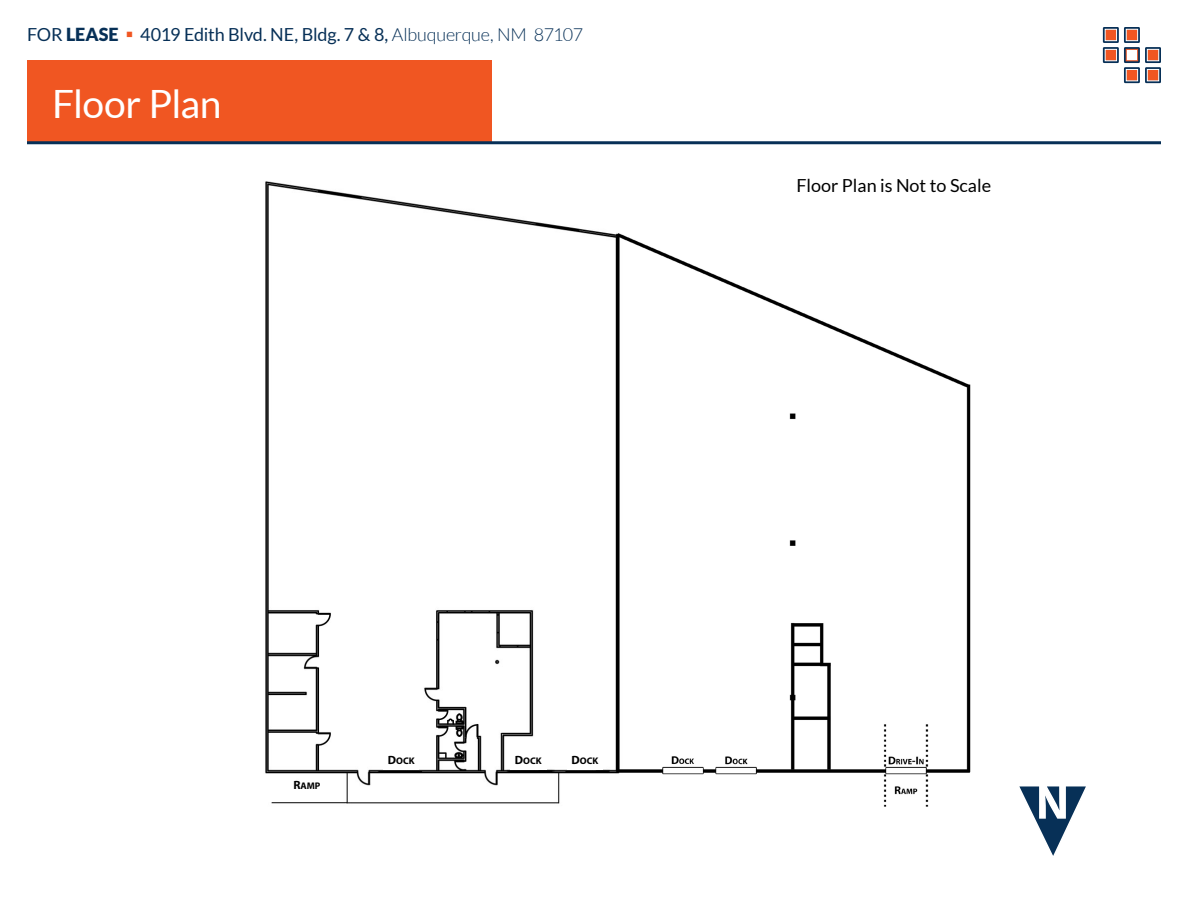
<style>
.page{position:relative;width:1188px;height:918px;background:#fff}
.page>*{position:absolute;margin:0;border:0;box-sizing:border-box;transform-origin:0 0}
.t1{font:39px "Lato";letter-spacing:-.015em;color:#fff}
.t2{font:18px "Lato";letter-spacing:-.01em;color:#073057}
.t3{font:18px "Lato";color:#000}
.t4{font:9.6px "Myriad Pro Bold SC800";color:#000}
.s1{font-weight:900}
.s2{color:#f05622}
.s3{font-weight:300}
.s4{font-size:12px}
</style>
<div class="page">
<svg style="left:1124px;top:47px;width:16px;height:16px"></svg>
<div style="left:1126px;top:49px;width:12px;height:12px;background:#fff;border:1px solid #f05622"></div>
<svg style="left:1145px;top:47px;width:16px;height:16px"></svg>
<div style="left:1147px;top:49px;width:12px;height:12px;background:#f05622;border:1px solid #fff"></div>
<svg style="left:1145px;top:67px;width:16px;height:16px"></svg>
<div style="left:1147px;top:69px;width:12px;height:12px;background:#f05622;border:1px solid #fff"></div>
<svg style="left:1124px;top:67px;width:16px;height:16px"></svg>
<div style="left:1126px;top:69px;width:12px;height:12px;background:#f05622;border:1px solid #fff"></div>
<svg style="left:1124px;top:27px;width:16px;height:16px"></svg>
<div style="left:1126px;top:29px;width:12px;height:12px;background:#f05622;border:1px solid #fff"></div>
<svg style="left:1103px;top:47px;width:16px;height:16px"></svg>
<div style="left:1105px;top:49px;width:12px;height:12px;background:#f05622;border:1px solid #fff"></div>
<svg style="left:1103px;top:27px;width:16px;height:16px"></svg>
<div style="left:1105px;top:29px;width:12px;height:12px;background:#f05622;border:1px solid #fff"></div>
<div style="left:27px;top:60px;width:464px;height:84px;background:#f05622"></div>
<hr style="left:27px;top:141px;width:1134px;height:3px;background:#073057">
<svg style="left:1019px;top:786px;width:67px;height:70px"></svg>
<img style="left:265px;top:181px;width:317px;height:623px">
<img style="left:582px;top:229px;width:389px;height:578px">
<div style="left:510px;top:755px;width:36px;height:15px;background:#fff"></div>
<div style="left:567px;top:755px;width:36px;height:15px;background:#fff"></div>
<div style="left:383px;top:755px;width:36px;height:15px;background:#fff"></div>
<div style="left:289px;top:780px;width:36px;height:15px;background:#fff"></div>
<p class="t2" style="left:27px;top:25px;width:558px">FOR <span class="s1">LEASE</span> <span class="s2">▪</span> 4019 Edith Blvd. NE, Bldg. 7 &amp; 8, <span class="s3">Albuquerque, NM 87107</span></p>
<h1 class="t1" style="left:52px;top:82px;width:171px">Floor Plan</h1>
<p class="t3" style="left:796px;top:176px;width:196px">Floor Plan is Not to Scale</p>
<p class="t4" style="left:293px;top:780px;width:29px"><span class="s4">R</span>AMP</p>
<p class="t4" style="left:388px;top:755px;width:28px"><span class="s4">D</span>OCK</p>
<p class="t4" style="left:515px;top:755px;width:28px"><span class="s4">D</span>OCK</p>
<p class="t4" style="left:572px;top:755px;width:28px"><span class="s4">D</span>OCK</p>
</div>
